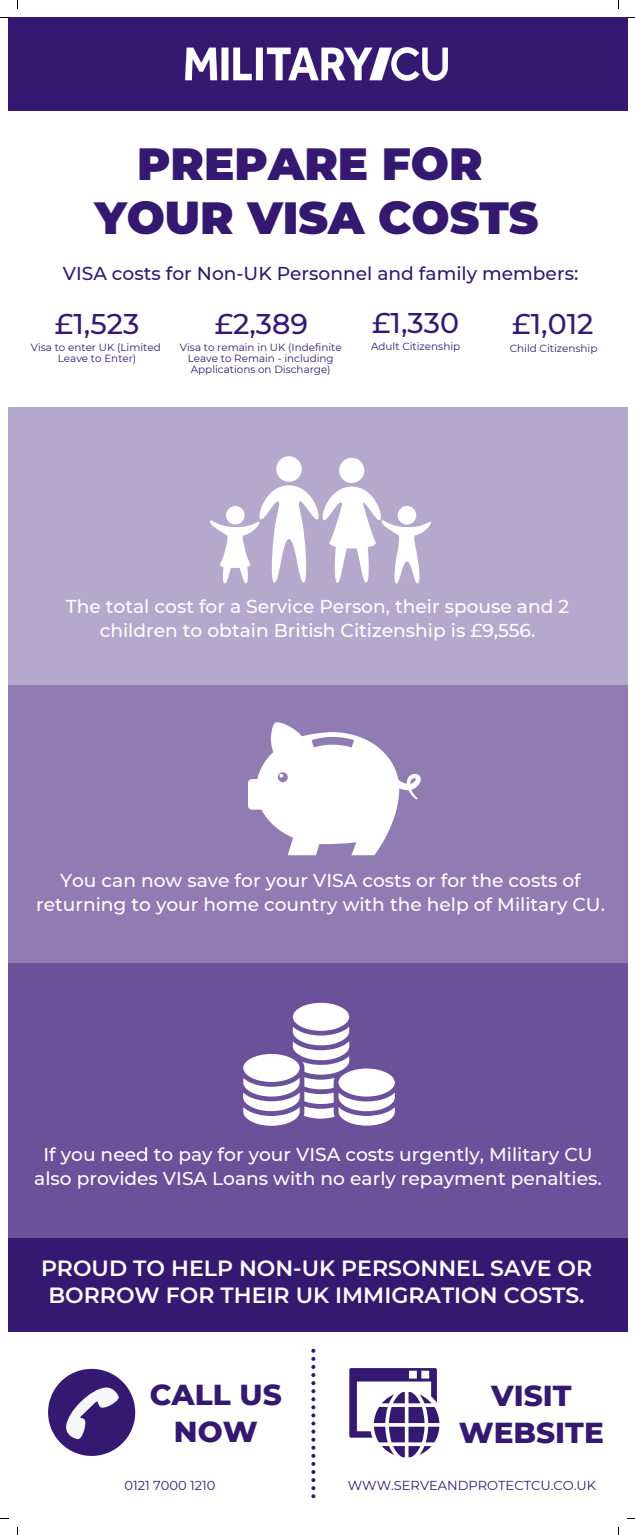
<style>
.page{position:relative;width:635px;height:1535px;background:#fff}
.page>*{position:absolute;margin:0;border:0;box-sizing:border-box;transform-origin:0 0}
.t1{font:900 45px/54px "Montserrat";color:#351971;text-align:center}
.t2{font:800 29.5px/36.8px "Montserrat";color:#351971;text-align:center}
.t3{font:500 28.4px "Montserrat";color:#351971}
.t4{font:600 22px/27px "Montserrat";color:#fff;text-align:center}
.t5{font:500 18.6px/24px "Montserrat";color:#fff;text-align:center}
.t6{font:500 18.6px "Montserrat";color:#351971}
.t7{font:13px "Montserrat";color:#351971}
.t8{font:10.4px/11px "Montserrat";color:#351971;text-align:center}
</style>
<div class="page">
<div style="left:8px;top:960px;width:618px;height:277px;background:#6b509a"></div>
<div style="left:8px;top:1237px;width:618px;height:94px;background:#351971"></div>
<div style="left:8px;top:685px;width:618px;height:277px;background:#907bb3"></div>
<div style="left:8px;top:407px;width:618px;height:278px;background:#b5a8cd"></div>
<svg style="left:311px;top:1348px;width:4px;height:149px"></svg>
<svg style="left:349px;top:1368px;width:90px;height:88px"></svg>
<svg style="left:48px;top:1368px;width:87px;height:87px"></svg>
<div style="left:8px;top:17px;width:618px;height:94px;background:#351971"></div>
<img style="left:185px;top:48px;width:262px;height:32px">
<div style="left:276px;top:456px;width:25px;height:25px;background:#fff;border-radius:50%"></div>
<div style="left:339px;top:458px;width:25px;height:25px;background:#fff;border-radius:50%"></div>
<svg style="left:210px;top:485px;width:221px;height:98px"></svg>
<svg style="left:248px;top:722px;width:172px;height:133px"></svg>
<svg style="left:243px;top:1002px;width:151px;height:123px"></svg>
<h1 class="t1" style="left:95px;top:137px;width:445px">PREPARE FOR<br>YOUR VISA COSTS</h1>
<p class="t6" style="left:63px;top:262px;width:516px">VISA costs for Non-UK Personnel and family members:</p>
<h3 class="t3" style="left:55px;top:306px;width:86px">£1,523</h3>
<p class="t8" style="left:31px;top:341px;width:131px">Visa to enter UK (Limited<br>Leave to Enter)</p>
<h3 class="t3" style="left:214px;top:306px;width:95px">£2,389</h3>
<p class="t8" style="left:180px;top:341px;width:163px">Visa to remain in UK (Indefinite<br>Leave to Remain - including<br>Applications on Discharge)</p>
<h3 class="t3" style="left:372px;top:306px;width:88px">£1,330</h3>
<p class="t8" style="left:371px;top:341px;width:90px">Adult Citizenship</p>
<h3 class="t3" style="left:512px;top:306px;width:83px">£1,012</h3>
<p class="t8" style="left:509px;top:342px;width:89px">Child Citizenship</p>
<p class="t5" style="left:66px;top:594px;width:504px">The total cost for a Service Person, their spouse and 2 children to obtain British Citizenship is £9,556.</p>
<p class="t5" style="left:36px;top:868px;width:570px">You can now save for your VISA costs or for the costs of returning to your home country with the help of Military CU.</p>
<p class="t5" style="left:34px;top:1142px;width:568px">If you need to pay for your VISA costs urgently, Military CU also provides VISA Loans with no early repayment penalties.</p>
<p class="t4" style="left:41px;top:1254px;width:552px">PROUD TO HELP NON-UK PERSONNEL SAVE OR<br>BORROW FOR THEIR UK IMMIGRATION COSTS.</p>
<h2 class="t2" style="left:150px;top:1376px;width:133px">CALL US<br>NOW</h2>
<p class="t7" style="left:124px;top:1477px;width:93px">0121 7000 1210</p>
<h2 class="t2" style="left:458px;top:1376px;width:146px">VISIT<br>WEBSITE</h2>
<p class="t7" style="left:347px;top:1477px;width:250px">WWW.SERVEANDPROTECTCU.CO.UK</p>
</div>
